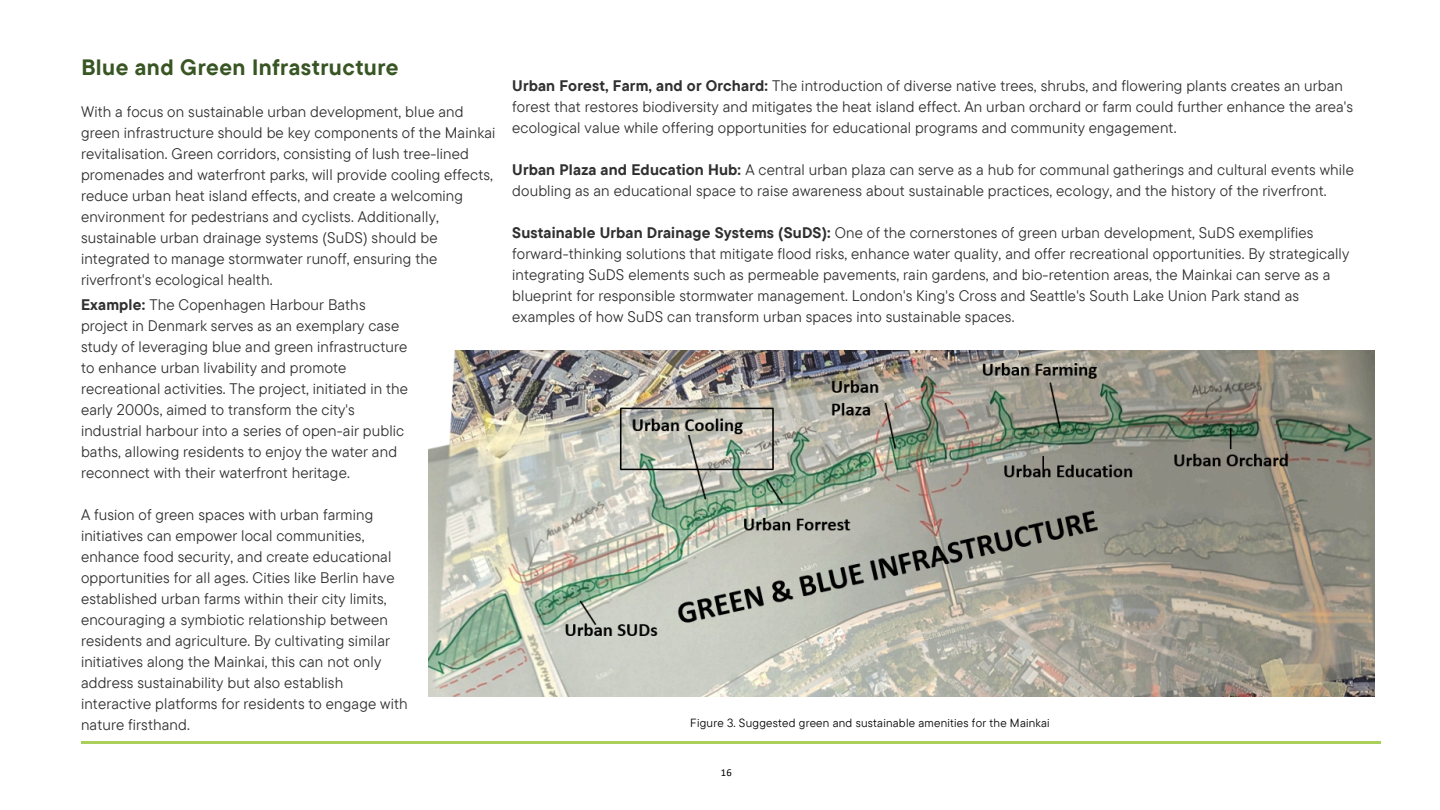
<style>
.page{position:relative;width:1440px;height:810px;background:#fff}
.page>*{position:absolute;margin:0;border:0;box-sizing:border-box;transform-origin:0 0}
.t1{font:700 22.2px "TT Commons Pro";letter-spacing:.02em;color:#385623}
.t2{font:15.3px/21px "TT Commons Pro";letter-spacing:.01em;color:#303030}
.t3{font:11.8px "TT Commons Pro";letter-spacing:.02em;color:#000}
.t4{font:10.6px "Calibri";color:#000}
.s1{font-weight:700}
</style>
<div class="page">
<hr style="left:81px;top:741px;width:1300px;height:2px;background:#aacf5a">
<img style="left:429px;top:351px;width:945px;height:346px">
<h2 class="t1" style="left:81px;top:53px;width:319px">Blue and Green Infrastructure</h2>
<h2 class="t2" style="left:81px;top:100px;width:416px">With a focus on sustainable urban development, blue and green infrastructure should be key components of the Mainkai revitalisation. Green corridors, consisting of lush tree-lined promenades and waterfront parks, will provide cooling effects, reduce urban heat island effects, and create a welcoming environment for pedestrians and cyclists. Additionally, sustainable urban drainage systems (SuDS) should be integrated to manage stormwater runoff, ensuring the riverfront's ecological health.</h2>
<p class="t2" style="left:81px;top:293px;width:329px"><span class="s1">Example:</span> The Copenhagen Harbour Baths project in Denmark serves as an exemplary case study of leveraging blue and green infrastructure to enhance urban livability and promote recreational activities. The project, initiated in the early 2000s, aimed to transform the city's industrial harbour into a series of open-air public baths, allowing residents to enjoy the water and reconnect with their waterfront heritage.</p>
<p class="t2" style="left:81px;top:503px;width:328px">A fusion of green spaces with urban farming initiatives can empower local communities, enhance food security, and create educational opportunities for all ages. Cities like Berlin have established urban farms within their city limits, encouraging a symbiotic relationship between residents and agriculture. By cultivating similar initiatives along the Mainkai, this can not only address sustainability but also establish interactive platforms for residents to engage with nature firsthand.</p>
<h2 class="t2" style="left:512px;top:75px;width:842px"><span class="s1">Urban Forest, Farm, and or Orchard:</span> The introduction of diverse native trees, shrubs, and flowering plants creates an urban forest that restores biodiversity and mitigates the heat island effect. An urban orchard or farm could further enhance the area's ecological value while offering opportunities for educational programs and community engagement.</h2>
<h2 class="t2" style="left:512px;top:159px;width:843px"><span class="s1">Urban Plaza and Education Hub:</span> A central urban plaza can serve as a hub for communal gatherings and cultural events while doubling as an educational space to raise awareness about sustainable practices, ecology, and the history of the riverfront.</h2>
<h2 class="t2" style="left:512px;top:222px;width:839px"><span class="s1">Sustainable Urban Drainage Systems (SuDS):</span> One of the cornerstones of green urban development, SuDS exemplifies forward-thinking solutions that mitigate flood risks, enhance water quality, and offer recreational opportunities. By strategically integrating SuDS elements such as permeable pavements, rain gardens, and bio-retention areas, the Mainkai can serve as a blueprint for responsible stormwater management. London's King's Cross and Seattle's South Lake Union Park stand as examples of how SuDS can transform urban spaces into sustainable spaces.</h2>
<p class="t3" style="left:690px;top:715px;width:361px">Figure 3. Suggested green and sustainable amenities for the Mainkai</p>
<h2 class="t4" style="left:721px;top:768px;width:12px">16</h2>
</div>
